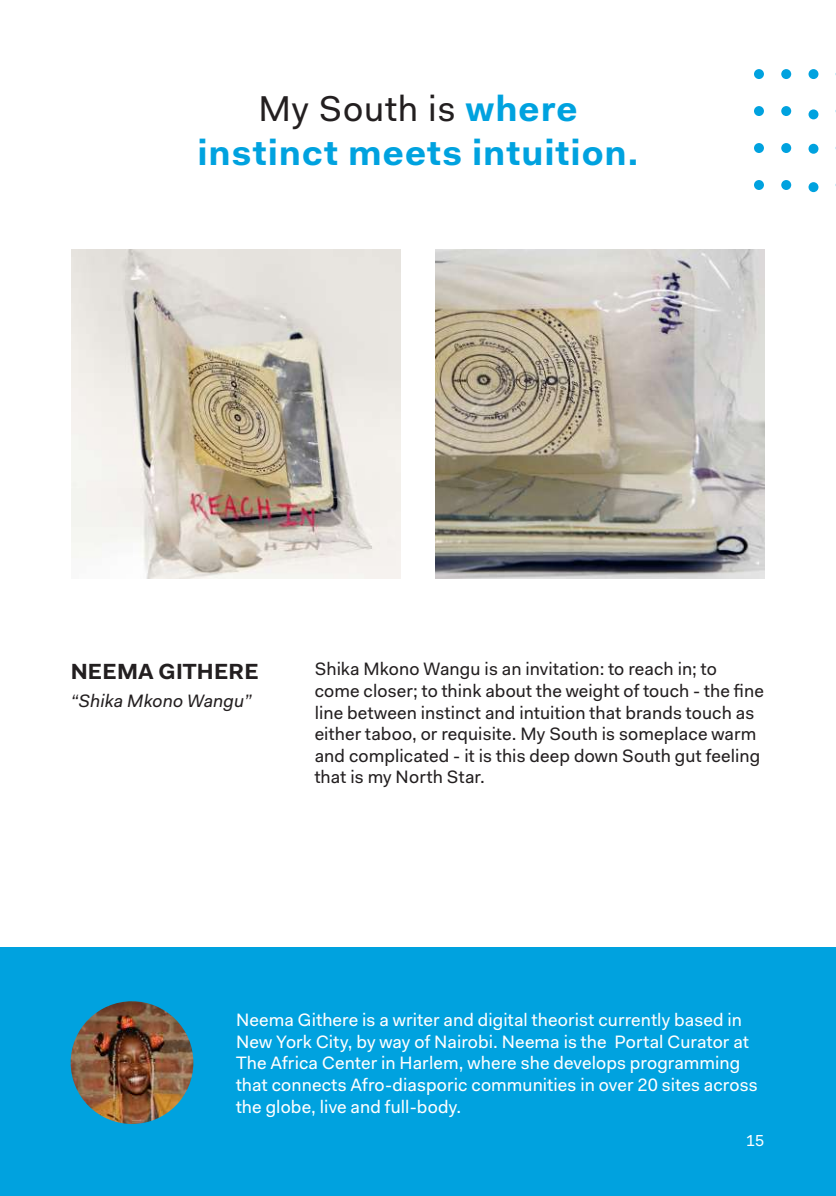
<style>
.page{position:relative;width:836px;height:1196px;background:#fff}
.page>*{position:absolute;margin:0;border:0;box-sizing:border-box;transform-origin:0 0}
.t1{font:700 36px/44px "Fakt Pro";letter-spacing:.03em;color:#00a2df;text-align:center}
.t2{font:700 22px "Fakt Pro";letter-spacing:.01em;color:#231f20}
.t3{font:18px/21.6px "Fakt Pro";letter-spacing:.01em;color:#231f20}
.t4{font:18px/21.6px "Fakt Pro";letter-spacing:.01em;color:#fff}
.t5{font:italic 18px "Fakt Pro";letter-spacing:.005em;color:#231f20}
.t6{font:16px "Fakt Pro";color:#fff}
.s1{font-weight:400;color:#231f20}
</style>
<div class="page">
<div style="left:0;top:946px;width:835px;height:249px;background:#00a2df"></div>
<div style="left:808px;top:69px;width:10px;height:10px;background:#00a2df;border-radius:50%"></div>
<div style="left:808px;top:109px;width:10px;height:10px;background:#00a2df;border-radius:50%"></div>
<div style="left:808px;top:144px;width:10px;height:10px;background:#00a2df;border-radius:50%"></div>
<div style="left:808px;top:182px;width:10px;height:10px;background:#00a2df;border-radius:50%"></div>
<div style="left:753px;top:69px;width:10px;height:10px;background:#00a2df;border-radius:50%"></div>
<div style="left:753px;top:106px;width:10px;height:10px;background:#00a2df;border-radius:50%"></div>
<div style="left:753px;top:143px;width:10px;height:10px;background:#00a2df;border-radius:50%"></div>
<div style="left:753px;top:180px;width:10px;height:10px;background:#00a2df;border-radius:50%"></div>
<div style="left:781px;top:69px;width:9px;height:10px;background:#00a2df;border-radius:50%"></div>
<div style="left:781px;top:106px;width:9px;height:10px;background:#00a2df;border-radius:50%"></div>
<div style="left:781px;top:143px;width:9px;height:10px;background:#00a2df;border-radius:50%"></div>
<div style="left:781px;top:180px;width:9px;height:10px;background:#00a2df;border-radius:50%"></div>
<img style="left:72px;top:250px;width:328px;height:328px">
<img style="left:435px;top:250px;width:329px;height:328px">
<img style="left:71px;top:1001px;width:122px;height:122px;border-radius:61px">
<h1 class="t1" style="left:197px;top:87px;width:442px"><span class="s1">My South is</span> where instinct meets intuition.</h1>
<p class="t2" style="left:71px;top:656px;width:189px">NEEMA GITHERE</p>
<p class="t5" style="left:71px;top:689px;width:182px">“Shika Mkono Wangu”</p>
<p class="t3" style="left:314px;top:658px;width:450px">Shika Mkono Wangu is an invitation: to reach in; to come closer; to think about the weight of touch - the fine line between instinct and intuition that brands touch as either taboo, or requisite. My South is someplace warm and complicated - it is this deep down South gut feeling that is my North Star.</p>
<p class="t4" style="left:236px;top:1008px;width:523px">Neema Githere is a writer and digital theorist currently based in New York City, by way of Nairobi. Neema is the Portal Curator at The Africa Center in Harlem, where she develops programming that connects Afro-diasporic communities in over 20 sites across the globe, live and full-body.</p>
<p class="t6" style="left:745px;top:1129px;width:20px">15</p>
</div>
